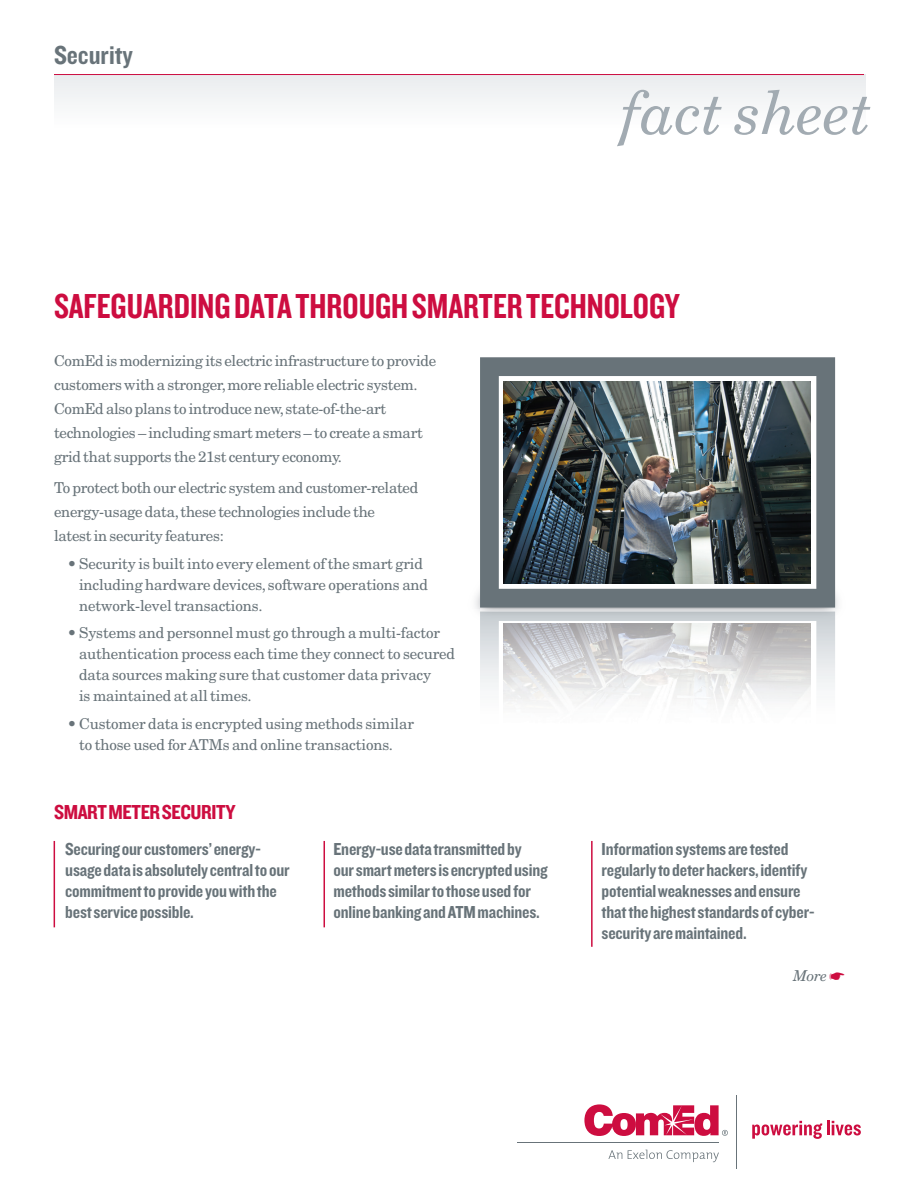
<style>
.page{position:relative;width:918px;height:1188px;background:#fff}
.page>*{position:absolute;margin:0;border:0;box-sizing:border-box;transform-origin:0 0}
.t1{font:italic 60px "New Century Schlbk";color:#a2abb2}
.t2{font:36px "Knockout 49 Liteweight";color:#cd0d40}
.t3{font:27px "Knockout 50 Welterweight";color:#687379}
.t4{font:21px "Knockout 50 Welterweight";letter-spacing:-.02em;color:#cd0d40}
.t5{font:18px/21px "Knockout 50 Welterweight";letter-spacing:-.01em;color:#687379}
.t6{font:15px/24px "New Century Schlbk";letter-spacing:-.01em;color:#687379}
.t7{font:italic 15px "New Century Schlbk";color:#687379}
.s1{color:#cd0d40}
</style>
<div class="page">
<img style="left:475px;top:555px;width:363px;height:54px">
<img style="left:480px;top:611px;width:355px;height:104px">
<img style="left:504px;top:624px;width:307px;height:98px">
<svg style="left:480px;top:357px;width:355px;height:251px;fill:#687379"></svg>
<img style="left:504px;top:381px;width:307px;height:202px">
<div style="left:54px;top:75px;width:811px;height:54px;background:#f4f5f6"></div>
<svg style="left:608px;top:1150px;width:14px;height:9px"></svg>
<svg style="left:628px;top:1150px;width:91px;height:12px"></svg>
<hr style="left:517px;top:1142px;width:202px;height:1px;background:#687379">
<hr style="left:736px;top:1095px;width:1px;height:74px;background:#687379">
<svg style="left:584px;top:1104px;width:144px;height:32px"></svg>
<svg style="left:752px;top:1121px;width:70px;height:18px"></svg>
<hr style="left:827px;top:1121px;width:3px;height:14px;background:#cd0d40">
<svg style="left:832px;top:1121px;width:29px;height:14px"></svg>
<hr style="left:54px;top:74px;width:810px;height:1px;background:#cd0d40">
<hr style="left:54px;top:841px;width:1px;height:86px;background:#cd0d40">
<hr style="left:591px;top:841px;width:2px;height:106px;background:#cd0d40">
<hr style="left:324px;top:841px;width:1px;height:86px;background:#cd0d40">
<p class="t3" style="left:54px;top:37px;width:80px">Security</p>
<p class="t1" style="left:621px;top:77px;width:252px">fact sheet</p>
<p class="t2" style="left:54px;top:284px;width:627px">SAFEGUARDING DATA THROUGH SMARTER TECHNOLOGY</p>
<p class="t6" style="left:54px;top:349px;width:384px">ComEd is modernizing its electric infrastructure to provide customers with a stronger, more reliable electric system.<br>ComEd also plans to introduce new, state-of-the-art technologies – including smart meters – to create a smart grid that supports the 21st century economy.</p>
<p class="t6" style="left:54px;top:476px;width:366px">To protect both our electric system and customer-related energy-usage data, these technologies include the<br>latest in security features:</p>
<p class="t6" style="left:79px;top:553px;width:351px;line-height:21px;text-indent:-12px">• Security is built into every element of the smart grid including hardware devices, software operations and network-level transactions.</p>
<p class="t6" style="left:79px;top:623px;width:378px;line-height:21px;text-indent:-12px">• Systems and personnel must go through a multi-factor authentication process each time they connect to secured data sources making sure that customer data privacy<br>is maintained at all times.</p>
<p class="t6" style="left:79px;top:713px;width:337px;line-height:21px;text-indent:-12px">• Customer data is encrypted using methods similar to those used for ATMs and online transactions.</p>
<p class="t4" style="left:54px;top:798px;width:183px">SMART METER SECURITY</p>
<p class="t5" style="left:65px;top:838px;width:226px">Securing our customers’ energy&shy;usage data is absolutely central to our commitment to provide you with the best service possible.</p>
<p class="t5" style="left:333px;top:838px;width:216px">Energy-use data transmitted by<br>our smart meters is encrypted using methods similar to those used for online banking and ATM machines.</p>
<p class="t5" style="left:602px;top:838px;width:214px">Information systems are tested regularly to deter hackers, identify potential weaknesses and ensure that the highest standards of cyber&shy;security are maintained.</p>
<p class="t7" style="left:793px;top:966px;width:54px">More <span class="s1">☛</span></p>
</div>
